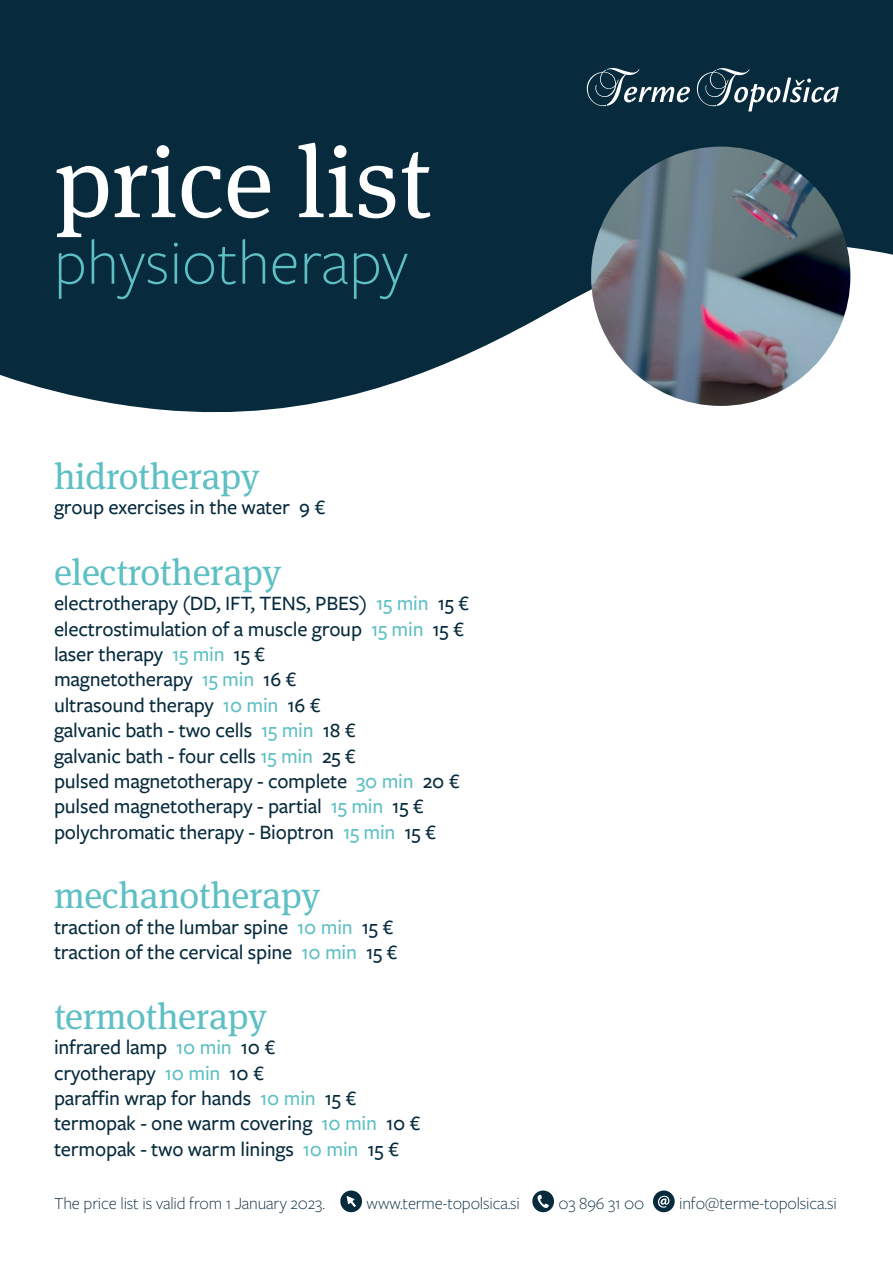
<style>
.page{position:relative;width:893px;height:1263px;background:#fff}
.page>*{position:absolute;margin:0;border:0;box-sizing:border-box;transform-origin:0 0}
.t1{font:101.85px "Meta Serif Pro";color:#fff}
.t2{font:300 65.1px "Freight Sans Pro";color:#5ec0c4}
.t3{font:37.05px "Meta Serif Pro";letter-spacing:-.01em;color:#5ec0c4}
.t4{font:500 21.15px/25.3px "Freight Sans Pro";letter-spacing:-.01em;color:#072b3d}
.t5{font:300 17.7px "Freight Sans Pro";letter-spacing:-.01em;color:#072b3d}
.s1{color:#5ec0c4}
</style>
<div class="page">
<div style="left:340px;top:1190px;width:22px;height:22px;background:#072b3d;border-radius:50%"></div>
<svg style="left:347px;top:1196px;width:9px;height:11px"></svg>
<div style="left:532px;top:1190px;width:22px;height:22px;background:#072b3d;border-radius:50%"></div>
<svg style="left:538px;top:1195px;width:11px;height:13px"></svg>
<svg style="left:653px;top:1190px;width:22px;height:22px"></svg>
<svg style="left:658px;top:1196px;width:11px;height:11px"></svg>
<svg style="left:0;top:0;width:893px;height:413px;background:#234353"></svg>
<svg style="left:587px;top:68px;width:103px;height:38px;background:#355261"></svg>
<svg style="left:697px;top:68px;width:142px;height:43px;background:#32505f"></svg>
<img style="left:591px;top:147px;width:259px;height:259px;border-radius:130px">
<h1 class="t1" style="left:54px;top:143px;width:379px">price list</h1>
<h2 class="t2" style="left:54px;top:238px;width:355px">physiotherapy</h2>
<h3 class="t3" style="left:54px;top:462px;width:207px">hidrotherapy</h3>
<p class="t4" style="left:54px;top:494px;width:273px">group exercises in the water 9 €</p>
<h3 class="t3" style="left:54px;top:558px;width:229px">electrotherapy</h3>
<p class="t4" style="left:54px;top:590px;width:416px">electrotherapy (DD, IFT, TENS, PBES) <span class="s1">15 min</span> 15 € electrostimulation of a muscle group <span class="s1">15 min</span> 15 € laser therapy <span class="s1">15 min</span> 15 €<br>magnetotherapy <span class="s1">15 min</span> 16 €<br>ultrasound therapy <span class="s1">10 min</span> 16 €<br>galvanic bath - two cells <span class="s1">15 min</span> 18 €<br>galvanic bath - four cells <span class="s1">15 min</span> 25 €<br>pulsed magnetotherapy - complete <span class="s1">30 min</span> 20 € pulsed magnetotherapy - partial <span class="s1">15 min</span> 15 € polychromatic therapy - Bioptron <span class="s1">15 min</span> 15 €</p>
<h3 class="t3" style="left:54px;top:881px;width:268px">mechanotherapy</h3>
<p class="t4" style="left:54px;top:913px;width:345px">traction of the lumbar spine <span class="s1">10 min</span> 15 € traction of the cervical spine <span class="s1">10 min</span> 15 €</p>
<h3 class="t3" style="left:54px;top:1002px;width:214px">termotherapy</h3>
<p class="t4" style="left:54px;top:1034px;width:368px">infrared lamp <span class="s1">10 min</span> 10 €<br>cryotherapy <span class="s1">10 min</span> 10 €<br>paraffin wrap for hands <span class="s1">10 min</span> 15 € termopak - one warm covering <span class="s1">10 min</span> 10 € termopak - two warm linings <span class="s1">10 min</span> 15 €</p>
<p class="t5" style="left:54px;top:1196px;width:273px">The price list is valid from 1 January 2023.</p>
<p class="t5" style="left:367px;top:1196px;width:155px">www.terme-topolsica.si</p>
<p class="t5" style="left:559px;top:1196px;width:87px">03 896 31 00</p>
<p class="t5" style="left:679px;top:1196px;width:159px">info@terme-topolsica.si</p>
</div>
